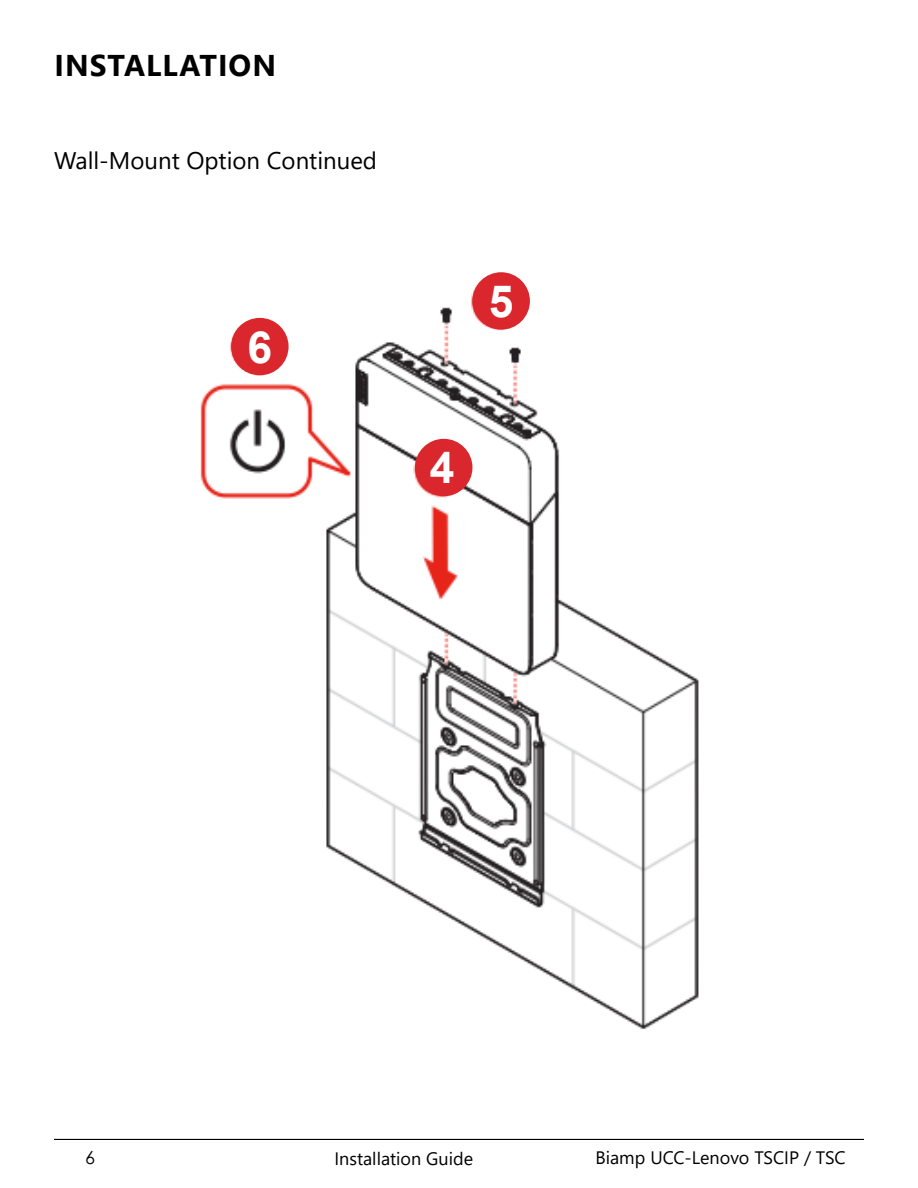
<style>
.page{position:relative;width:918px;height:1188px;background:#fff}
.page>*{position:absolute;margin:0;border:0;box-sizing:border-box;transform-origin:0 0}
.Heading_Centr_14pt{font:700 44.25px "Arial";color:#fff}
.Heading__2__20pt_Bold{font:700 30px "Segoe UI";letter-spacing:.035em;color:#000}
.Body_Copy{font:24px "Segoe UI";color:#000}
.t1{font:18px "Segoe UI";color:#000}
.t2{font:18px "Century Gothic";color:#000}
</style>
<div class="page">
<hr style="left:54px;top:1139px;width:810px;height:1px;background:#000">
<img style="left:200px;top:272px;width:499px;height:757px">
<div style="left:415px;top:439px;width:57px;height:57px;background:#d9272d;border-radius:50%"></div>
<div style="left:472px;top:272px;width:58px;height:58px;background:#d9272d;border-radius:50%"></div>
<div style="left:231px;top:318px;width:58px;height:57px;background:#d9272d;border-radius:50%"></div>
<p class="Heading__2__20pt_Bold" style="left:55px;top:37px;width:223px">INSTALLATION</p>
<p class="Body_Copy" style="left:54px;top:138px;width:325px">Wall-Mount Option Continued</p>
<p class="Heading_Centr_14pt" style="left:248px;top:316px;width:26px">6</p>
<p class="Heading_Centr_14pt" style="left:489px;top:270px;width:26px">5</p>
<p class="Heading_Centr_14pt" style="left:430px;top:436px;width:26px">4</p>
<p class="t2" style="left:85px;top:1145px;width:11px">6</p>
<p class="t1" style="left:334px;top:1142px;width:140px">Installation Guide</p>
<p class="t1" style="left:596px;top:1141px;width:252px">Biamp UCC-Lenovo TSCIP / TSC</p>
</div>
